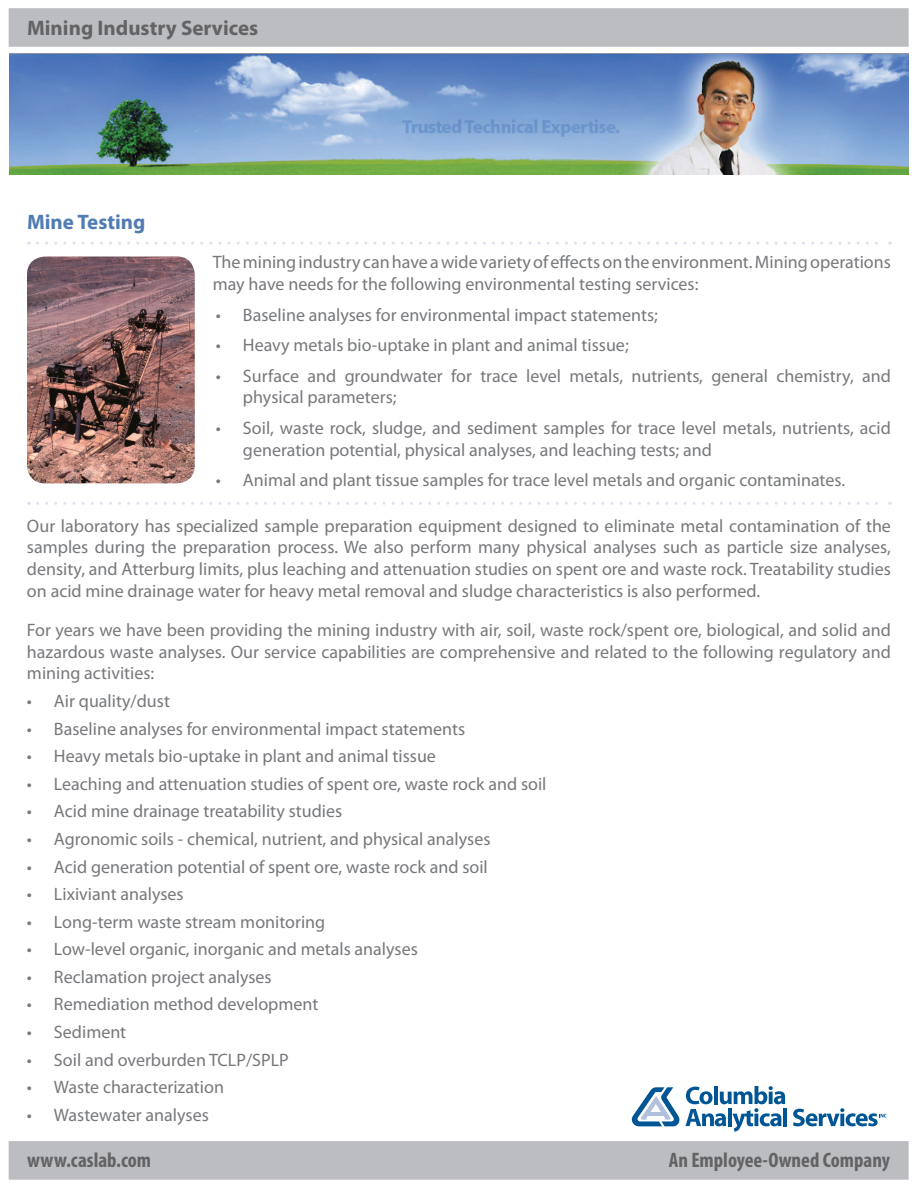
<style>
.page{position:relative;width:918px;height:1188px;background:#fff}
.page>*{position:absolute;margin:0;border:0;box-sizing:border-box;transform-origin:0 0}
.t1{font:700 condensed 21px "Myriad Pro";color:#636366}
.t2{font:700 21px "Myriad Pro";color:#636366}
.t3{font:700 21px "Myriad Pro";color:#507cb3}
.t4{font:18px/21.6px "Myriad Pro";color:#76787b}
</style>
<div class="page">
<div style="left:9px;top:8px;width:900px;height:39px;background:#bcbdc0;border:2px solid #bcbdc0"></div>
<div style="left:9px;top:1141px;width:900px;height:39px;background:#bcbdc0;border:2px solid #bcbdc0"></div>
<svg style="left:632px;top:1086px;width:153px;height:46px"></svg>
<hr style="left:783px;top:1108px;width:4px;height:18px;background:#005595">
<svg style="left:793px;top:1108px;width:94px;height:18px"></svg>
<img style="left:9px;top:54px;width:900px;height:120px">
<svg style="left:37px;top:242px;width:853px;height:3px"></svg>
<svg style="left:37px;top:502px;width:853px;height:3px"></svg>
<img style="left:27px;top:256px;width:168px;height:227px">
<p class="t2" style="left:27px;top:14px;width:233px">Mining Industry Services</p>
<p class="t3" style="left:27px;top:208px;width:120px">Mine Testing</p>
<p class="t4" style="left:213px;top:251px;width:680px">The mining industry can have a wide variety of effects on the environment. Mining operations may have needs for the following environmental testing services:</p>
<p class="t4" style="left:216px;top:303px;width:443px">• Baseline analyses for environmental impact statements;</p>
<p class="t4" style="left:216px;top:334px;width:414px">• Heavy metals bio-uptake in plant and animal tissue;</p>
<p class="t4" style="left:243px;top:365px;width:649px;text-indent:-27px">• Surface and groundwater for trace level metals, nutrients, general chemistry, and physical parameters;</p>
<p class="t4" style="left:243px;top:417px;width:649px;text-indent:-27px">• Soil, waste rock, sludge, and sediment samples for trace level metals, nutrients, acid generation potential, physical analyses, and leaching tests; and</p>
<p class="t4" style="left:216px;top:469px;width:631px">• Animal and plant tissue samples for trace level metals and organic contaminates.</p>
<p class="t4" style="left:27px;top:515px;width:866px;text-align:justify">Our laboratory has specialized sample preparation equipment designed to eliminate metal contamination of the samples during the preparation process. We also perform many physical analyses such as particle size analyses, density, and Atterburg limits, plus leaching and attenuation studies on spent ore and waste rock. Treatability studies on acid mine drainage water for heavy metal removal and sludge characteristics is also performed.</p>
<p class="t4" style="left:27px;top:619px;width:866px;text-align:justify">For years we have been providing the mining industry with air, soil, waste rock/spent ore, biological, and solid and hazardous waste analyses. Our service capabilities are comprehensive and related to the following regulatory and mining activities:</p>
<p class="t4" style="left:27px;top:690px;width:144px">• Air quality/dust</p>
<p class="t4" style="left:27px;top:717px;width:440px">• Baseline analyses for environmental impact statements</p>
<p class="t4" style="left:27px;top:745px;width:411px">• Heavy metals bio-uptake in plant and animal tissue</p>
<p class="t4" style="left:27px;top:773px;width:521px">• Leaching and attenuation studies of spent ore, waste rock and soil</p>
<p class="t4" style="left:27px;top:800px;width:317px">• Acid mine drainage treatability studies</p>
<p class="t4" style="left:27px;top:828px;width:465px">• Agronomic soils - chemical, nutrient, and physical analyses</p>
<p class="t4" style="left:27px;top:855px;width:462px">• Acid generation potential of spent ore, waste rock and soil</p>
<p class="t4" style="left:27px;top:883px;width:158px">• Lixiviant analyses</p>
<p class="t4" style="left:27px;top:911px;width:300px">• Long-term waste stream monitoring</p>
<p class="t4" style="left:27px;top:938px;width:392px">• Low-level organic, inorganic and metals analyses</p>
<p class="t4" style="left:27px;top:966px;width:246px">• Reclamation project analyses</p>
<p class="t4" style="left:27px;top:993px;width:293px">• Remediation method development</p>
<p class="t4" style="left:27px;top:1021px;width:101px">• Sediment</p>
<p class="t4" style="left:27px;top:1049px;width:263px">• Soil and overburden TCLP/SPLP</p>
<p class="t4" style="left:27px;top:1076px;width:199px">• Waste characterization</p>
<p class="t4" style="left:27px;top:1104px;width:183px">• Wastewater analyses</p>
<p class="t1" style="left:27px;top:1147px;width:126px">www.caslab.com</p>
<p class="t1" style="left:669px;top:1147px;width:223px">An Employee-Owned Company</p>
</div>
